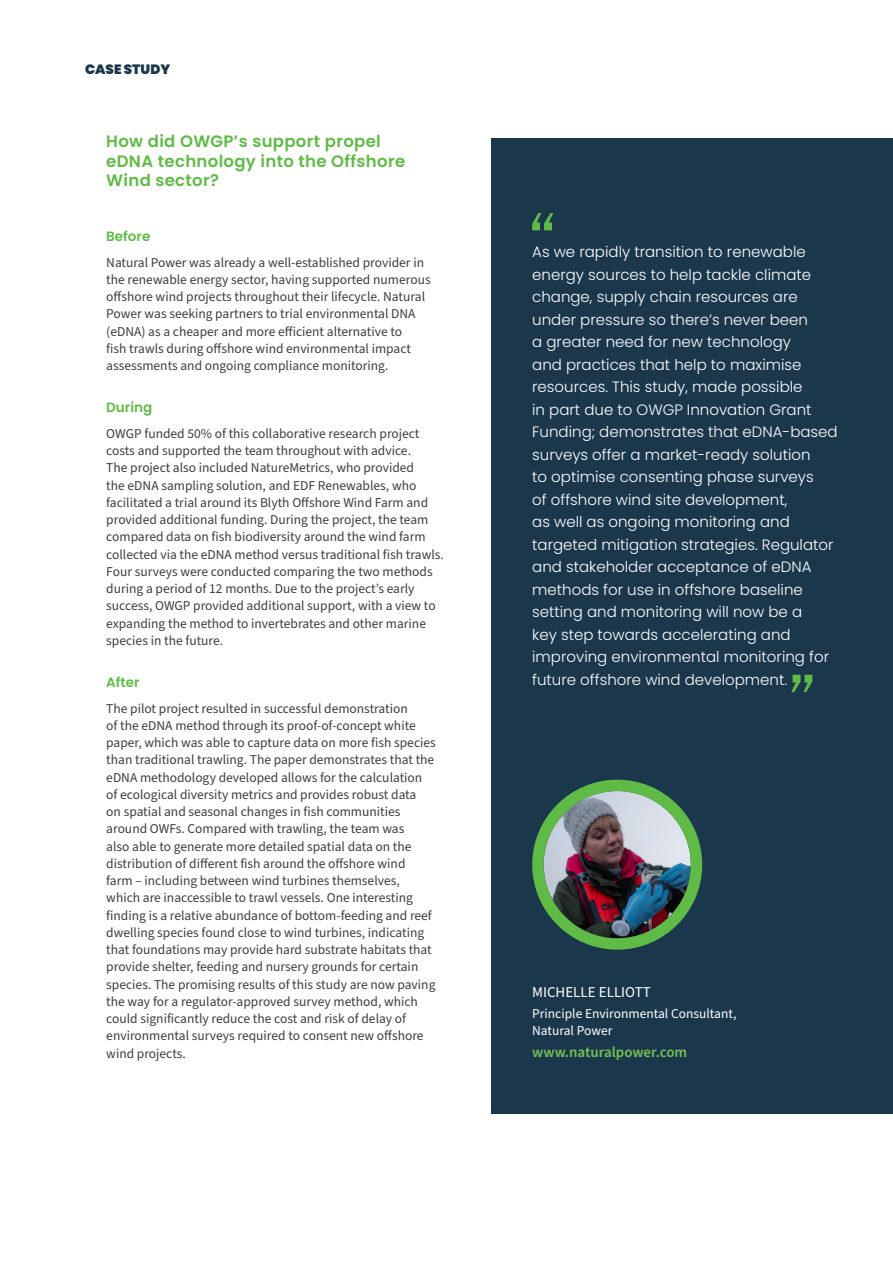
<style>
.page{position:relative;width:893px;height:1263px;background:#fff}
.page>*{position:absolute;margin:0;border:0;box-sizing:border-box;transform-origin:0 0}
._1_1_Heading{font:600 16.5px/19.5px "Poppins";letter-spacing:.02em;color:#60bb46}
.t1{font:300 15px/22.5px "Poppins";color:#fff}
.Web_Address{font:600 15px "Source Sans Pro";color:#73c053}
.Author_Name{font:15px "Source Sans Pro";color:#fff}
.t2{font:13.5px/17.2px "Source Sans Pro";color:#3e3e3f}
.Author_company{font:13.5px/17.2px "Source Sans Pro";color:#fff}
._1_1_1_Heading{font:600 13.5px "Poppins";color:#60bb46}
.t3{font:900 13.5px "Poppins";color:#1a374b}
</style>
<div class="page">
<div style="left:491px;top:138px;width:402px;height:975px;background:#1a374b"></div>
<svg style="left:532px;top:213px;width:21px;height:17px"></svg>
<svg style="left:791px;top:675px;width:21px;height:17px"></svg>
<img style="left:544px;top:791px;width:147px;height:147px;border-radius:74px">
<div style="left:532px;top:780px;width:170px;height:170px;border:11px solid #60bb46;border-radius:50%"></div>
<p class="t3" style="left:85px;top:61px;width:87px">CASE STUDY</p>
<p class="_1_1_Heading" style="left:106px;top:132px;width:300px">How did OWGP’s support propel eDNA technology into the Offshore<br>Wind sector?</p>
<p class="_1_1_1_Heading" style="left:106px;top:228px;width:46px">Before</p>
<p class="t2" style="left:106px;top:254px;width:326px">Natural Power was already a well-established provider in the renewable energy sector, having supported numerous offshore wind projects throughout their lifecycle. Natural Power was seeking partners to trial environmental DNA (eDNA) as a cheaper and more efficient alternative to<br>fish trawls during offshore wind environmental impact assessments and ongoing compliance monitoring.</p>
<p class="_1_1_1_Heading" style="left:106px;top:399px;width:47px">During</p>
<p class="t2" style="left:106px;top:425px;width:339px">OWGP funded 50% of this collaborative research project costs and supported the team throughout with advice.<br>The project also included NatureMetrics, who provided<br>the eDNA sampling solution, and EDF Renewables, who facilitated a trial around its Blyth Offshore Wind Farm and provided additional funding. During the project, the team compared data on fish biodiversity around the wind farm collected via the eDNA method versus traditional fish trawls.<br>Four surveys were conducted comparing the two methods during a period of 12 months. Due to the project’s early success, OWGP provided additional support, with a view to expanding the method to invertebrates and other marine species in the future.</p>
<p class="_1_1_1_Heading" style="left:106px;top:674px;width:35px">After</p>
<p class="t2" style="left:106px;top:700px;width:331px">The pilot project resulted in successful demonstration<br>of the eDNA method through its proof-of-concept white paper, which was able to capture data on more fish species than traditional trawling. The paper demonstrates that the eDNA methodology developed allows for the calculation of ecological diversity metrics and provides robust data<br>on spatial and seasonal changes in fish communities around OWFs. Compared with trawling, the team was<br>also able to generate more detailed spatial data on the distribution of different fish around the offshore wind<br>farm – including between wind turbines themselves, which are inaccessible to trawl vessels. One interesting finding is a relative abundance of bottom-feeding and reef dwelling species found close to wind turbines, indicating that foundations may provide hard substrate habitats that provide shelter, feeding and nursery grounds for certain species. The promising results of this study are now paving the way for a regulator-approved survey method, which could significantly reduce the cost and risk of delay of environmental surveys required to consent new offshore wind projects.</p>
<p class="t1" style="left:532px;top:241px;width:307px">As we rapidly transition to renewable energy sources to help tackle climate change, supply chain resources are under pressure so there’s never been<br>a greater need for new technology<br>and practices that help to maximise resources. This study, made possible<br>in part due to OWGP Innovation Grant Funding; demonstrates that eDNA-based surveys offer a market-ready solution<br>to optimise consenting phase surveys<br>of offshore wind site development,<br>as well as ongoing monitoring and targeted mitigation strategies. Regulator and stakeholder acceptance of eDNA methods for use in offshore baseline setting and monitoring will now be a<br>key step towards accelerating and improving environmental monitoring for future offshore wind development.</p>
<p class="Author_Name" style="left:532px;top:982px;width:120px">MICHELLE ELLIOTT</p>
<p class="Author_company" style="left:532px;top:1005px;width:206px">Principle Environmental Consultant,<br>Natural Power</p>
<p class="Web_Address" style="left:532px;top:1042px;width:157px">www.naturalpower.com</p>
</div>
